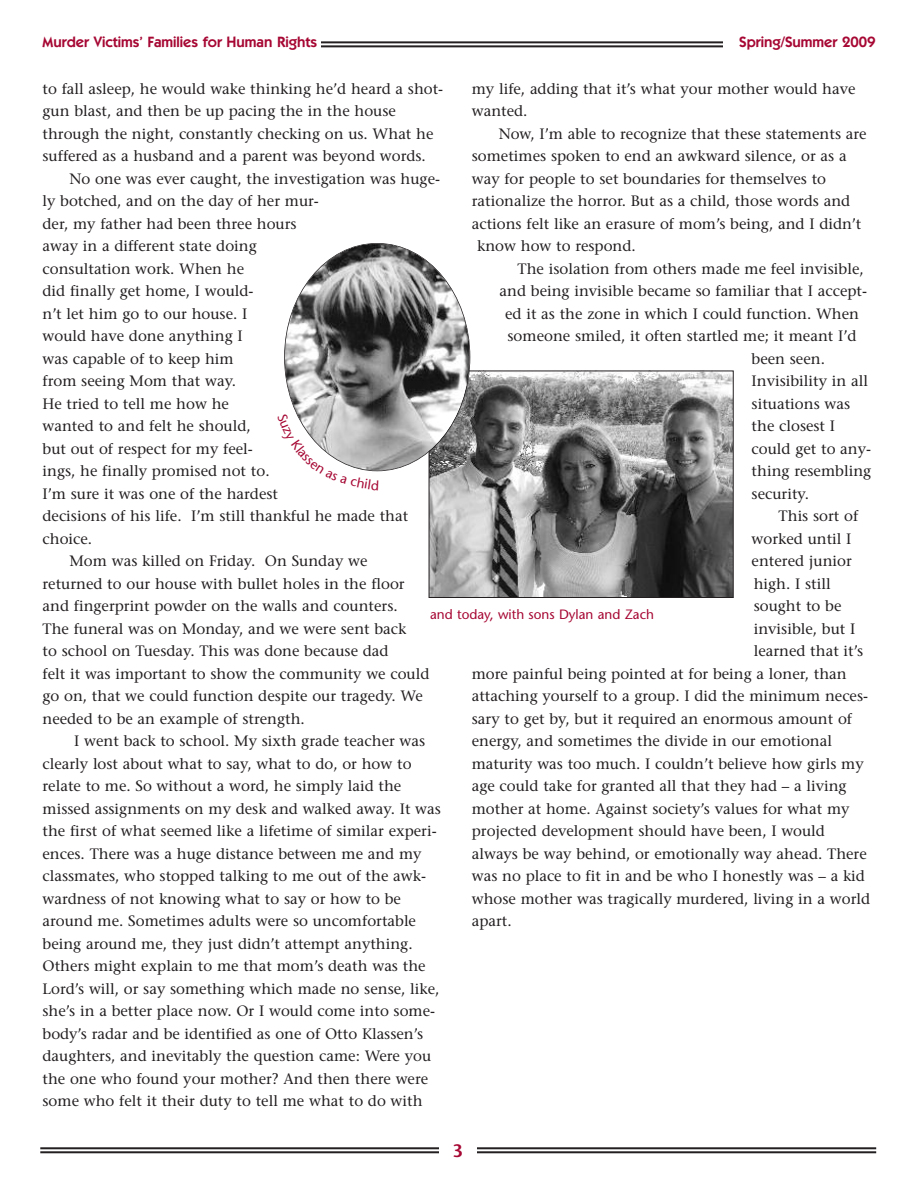
<style>
.page{position:relative;width:918px;height:1188px;background:#fff}
.page>*{position:absolute;margin:0;border:0;box-sizing:border-box;transform-origin:0 0}
.t1{font:600 18px "Stone Sans";color:#a60733}
.t2{font:15px/22.5px "Stone Serif";color:#231f20}
.t3{font:600 15px "Itc Kabel";color:#a60733}
.t4{font:13.5px "Stone Sans";color:#a60733}
</style>
<div class="page">
<hr style="left:41px;top:41px;width:836px;height:2px;background:#231f20">
<hr style="left:41px;top:45px;width:836px;height:2px;background:#231f20">
<div style="left:724px;top:35px;width:153px;height:24px;background:#fff"></div>
<hr style="left:40px;top:1147px;width:836px;height:2px;background:#231f20">
<hr style="left:40px;top:1151px;width:836px;height:2px;background:#231f20">
<div style="left:439px;top:1142px;width:37px;height:24px;background:#fff"></div>
<div style="left:41px;top:35px;width:280px;height:24px;background:#fff"></div>
<img style="left:431px;top:373px;width:301px;height:223px">
<div style="left:429px;top:371px;width:305px;height:227px;border:1px solid #231f20"></div>
<img style="left:285px;top:243px;width:185px;height:228px;border-radius:50%">
<svg style="left:296px;top:413px;width:83px;height:59px"></svg>
<p class="t3" style="left:43px;top:37px;width:276px">Murder Victims’ Families for Human Rights</p>
<p class="t2" style="left:43px;top:79px;width:402px">to fall asleep, he would wake thinking he’d heard a shot&shy;gun blast, and then be up pacing the in the house through the night, constantly checking on us. What he suffered as a husband and a parent was beyond words.</p>
<p class="t2" style="left:70px;top:169px;width:372px">No one was ever caught, the investigation was huge-</p>
<p class="t2" style="left:43px;top:191px;width:278px">ly botched, and on the day of her mur-</p>
<p class="t2" style="left:43px;top:214px;width:256px">der, my father had been three hours</p>
<p class="t2" style="left:43px;top:236px;width:216px">away in a different state doing</p>
<p class="t2" style="left:43px;top:259px;width:203px">consultation work. When he</p>
<p class="t2" style="left:43px;top:281px;width:212px">did finally get home, I would-</p>
<p class="t2" style="left:43px;top:304px;width:206px">n’t let him go to our house. I</p>
<p class="t2" style="left:43px;top:326px;width:202px">would have done anything I</p>
<p class="t2" style="left:43px;top:349px;width:193px">was capable of to keep him</p>
<p class="t2" style="left:43px;top:371px;width:195px">from seeing Mom that way.</p>
<p class="t2" style="left:43px;top:394px;width:188px">He tried to tell me how he</p>
<p class="t2" style="left:43px;top:416px;width:210px">wanted to and felt he should,</p>
<p class="t2" style="left:43px;top:439px;width:212px">but out of respect for my feel-</p>
<p class="t2" style="left:43px;top:461px;width:229px">ings, he finally promised not to.</p>
<p class="t2" style="left:43px;top:484px;width:237px">I’m sure it was one of the hardest</p>
<p class="t2" style="left:43px;top:506px;width:367px">decisions of his life. I’m still thankful he made that</p>
<p class="t2" style="left:43px;top:529px;width:51px">choice.</p>
<p class="t2" style="left:70px;top:551px;width:299px">Mom was killed on Friday. On Sunday we</p>
<p class="t2" style="left:43px;top:574px;width:364px">returned to our house with bullet holes in the floor</p>
<p class="t2" style="left:43px;top:596px;width:357px">and fingerprint powder on the walls and counters.</p>
<p class="t2" style="left:43px;top:619px;width:365px">The funeral was on Monday, and we were sent back</p>
<p class="t2" style="left:43px;top:641px;width:348px">to school on Tuesday. This was done because dad</p>
<p class="t2" style="left:43px;top:664px;width:388px">felt it was important to show the community we could</p>
<p class="t2" style="left:43px;top:686px;width:382px">go on, that we could function despite our tragedy. We</p>
<p class="t2" style="left:43px;top:709px;width:264px">needed to be an example of strength.</p>
<p class="t2" style="left:74px;top:731px;width:353px">I went back to school. My sixth grade teacher was</p>
<p class="t2" style="left:43px;top:754px;width:371px">clearly lost about what to say, what to do, or how to</p>
<p class="t2" style="left:43px;top:776px;width:360px">relate to me. So without a word, he simply laid the</p>
<p class="t2" style="left:43px;top:799px;width:400px">missed assignments on my desk and walked away. It was</p>
<p class="t2" style="left:43px;top:821px;width:396px">the first of what seemed like a lifetime of similar experi-</p>
<p class="t2" style="left:43px;top:844px;width:381px">ences. There was a huge distance between me and my</p>
<p class="t2" style="left:43px;top:866px;width:385px">classmates, who stopped talking to me out of the awk-</p>
<p class="t2" style="left:43px;top:889px;width:360px">wardness of not knowing what to say or how to be</p>
<p class="t2" style="left:43px;top:911px;width:375px">around me. Sometimes adults were so uncomfortable</p>
<p class="t2" style="left:43px;top:934px;width:372px">being around me, they just didn’t attempt anything.</p>
<p class="t2" style="left:43px;top:956px;width:385px">Others might explain to me that mom’s death was the</p>
<p class="t2" style="left:43px;top:979px;width:398px">Lord’s will, or say something which made no sense, like,</p>
<p class="t2" style="left:43px;top:1001px;width:394px">she’s in a better place now. Or I would come into some-</p>
<p class="t2" style="left:43px;top:1024px;width:382px">body’s radar and be identified as one of Otto Klassen’s</p>
<p class="t2" style="left:43px;top:1046px;width:390px">daughters, and inevitably the question came: Were you</p>
<p class="t2" style="left:43px;top:1069px;width:387px">the one who found your mother? And then there were</p>
<p class="t2" style="left:43px;top:1091px;width:382px">some who felt it their duty to tell me what to do with</p>
<p class="t3" style="left:739px;top:37px;width:138px">Spring/Summer 2009</p>
<p class="t2" style="left:472px;top:79px;width:385px">my life, adding that it’s what your mother would have wanted.</p>
<p class="t2" style="left:499px;top:124px;width:369px">Now, I’m able to recognize that these statements are</p>
<p class="t2" style="left:472px;top:146px;width:376px">sometimes spoken to end an awkward silence, or as a</p>
<p class="t2" style="left:472px;top:169px;width:356px">way for people to set boundaries for themselves to</p>
<p class="t2" style="left:472px;top:191px;width:380px">rationalize the horror. But as a child, those words and</p>
<p class="t2" style="left:472px;top:214px;width:391px">actions felt like an erasure of mom’s being, and I didn’t</p>
<p class="t2" style="left:477px;top:236px;width:160px">know how to respond.</p>
<p class="t2" style="left:518px;top:259px;width:348px">The isolation from others made me feel invisible,</p>
<p class="t2" style="left:500px;top:281px;width:369px">and being invisible became so familiar that I accept-</p>
<p class="t2" style="left:505px;top:304px;width:355px">ed it as the zone in which I could function. When</p>
<p class="t2" style="left:508px;top:326px;width:351px">someone smiled, it often startled me; it meant I’d</p>
<p class="t2" style="left:752px;top:349px;width:75px">been seen.</p>
<p class="t2" style="left:752px;top:371px;width:118px">Invisibility in all</p>
<p class="t2" style="left:752px;top:394px;width:100px">situations was</p>
<p class="t2" style="left:752px;top:416px;width:85px">the closest I</p>
<p class="t2" style="left:752px;top:439px;width:121px">could get to any-</p>
<p class="t2" style="left:752px;top:461px;width:121px">thing resembling</p>
<p class="t2" style="left:752px;top:484px;width:59px">security.</p>
<p class="t2" style="left:779px;top:506px;width:81px">This sort of</p>
<p class="t2" style="left:752px;top:529px;width:101px">worked until I</p>
<p class="t2" style="left:752px;top:551px;width:102px">entered junior</p>
<p class="t2" style="left:754px;top:574px;width:79px">high. I still</p>
<p class="t2" style="left:754px;top:596px;width:89px">sought to be</p>
<p class="t2" style="left:754px;top:619px;width:103px">invisible, but I</p>
<p class="t2" style="left:754px;top:641px;width:111px">learned that it’s</p>
<p class="t2" style="left:472px;top:664px;width:376px">more painful being pointed at for being a loner, than</p>
<p class="t2" style="left:472px;top:686px;width:398px">attaching yourself to a group. I did the minimum neces-</p>
<p class="t2" style="left:472px;top:709px;width:382px">sary to get by, but it required an enormous amount of</p>
<p class="t2" style="left:472px;top:731px;width:362px">energy, and sometimes the divide in our emotional</p>
<p class="t2" style="left:472px;top:754px;width:393px">maturity was too much. I couldn’t believe how girls my</p>
<p class="t2" style="left:472px;top:776px;width:376px">age could take for granted all that they had – a living</p>
<p class="t2" style="left:472px;top:799px;width:379px">mother at home. Against society’s values for what my</p>
<p class="t2" style="left:472px;top:821px;width:355px">projected development should have been, I would</p>
<p class="t2" style="left:472px;top:844px;width:397px">always be way behind, or emotionally way ahead. There</p>
<p class="t2" style="left:472px;top:866px;width:395px">was no place to fit in and be who I honestly was – a kid</p>
<p class="t2" style="left:472px;top:889px;width:400px">whose mother was tragically murdered, living in a world</p>
<p class="t2" style="left:472px;top:911px;width:41px">apart.</p>
<p class="t4" style="left:430px;top:609px;width:225px">and today, with sons Dylan and Zach</p>
<p class="t1" style="left:453px;top:1143px;width:12px">3</p>
</div>
